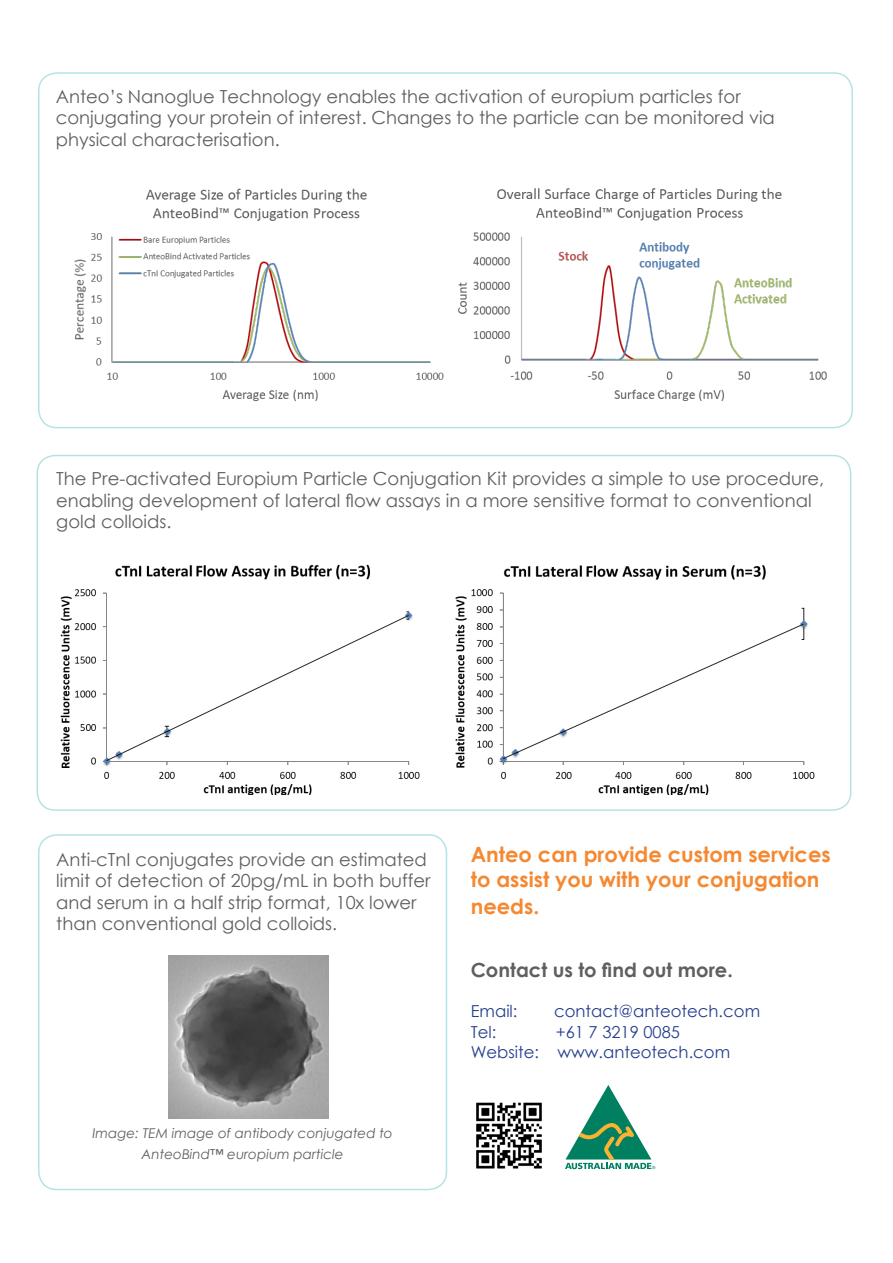
<style>
.page{position:relative;width:893px;height:1263px;background:#fff}
.page>*{position:absolute;margin:0;border:0;box-sizing:border-box;transform-origin:0 0}
.t1{font:700 21px/26.1px "Century Gothic";color:#f58932}
.t2{font:700 19.5px "Century Gothic";color:#5f5f62}
.t3{font:18px/21.6px "Century Gothic";color:#5f5f62}
.t4{font:16.5px "Century Gothic";color:#253f8e}
.t5{font:italic 13.5px "Century Gothic";color:#5f5f62}
</style>
<div class="page">
<div style="left:38px;top:834px;width:409px;height:356px;border:2px solid #6ac8c7;border-radius:18px"></div>
<div style="left:37px;top:455px;width:814px;height:356px;border:2px solid #6ac8c7;border-radius:18px"></div>
<div style="left:38px;top:72px;width:815px;height:356px;border:2px solid #6ac8c7;border-radius:18px"></div>
<img style="left:60px;top:564px;width:360px;height:230px">
<img style="left:455px;top:565px;width:360px;height:229px">
<img style="left:168px;top:956px;width:160px;height:162px">
<img style="left:74px;top:188px;width:366px;height:214px">
<img style="left:440px;top:188px;width:387px;height:213px">
<svg style="left:565px;top:1085px;width:91px;height:85px"></svg>
<img style="left:476px;top:1102px;width:66px;height:67px">
<p class="t3" style="left:56px;top:85px;width:686px">Anteo’s Nanoglue Technology enables the activation of europium particles for</p>
<p class="t3" style="left:56px;top:107px;width:721px">conjugating your protein of interest. Changes to the particle can be monitored via</p>
<p class="t3" style="left:56px;top:128px;width:225px">physical characterisation.</p>
<p class="t3" style="left:56px;top:467px;width:769px">The Pre-activated Europium Particle Conjugation Kit provides a simple to use procedure, enabling development of lateral flow assays in a more sensitive format to conventional gold colloids.</p>
<p class="t3" style="left:56px;top:848px;width:376px">Anti-cTnI conjugates provide an estimated limit of detection of 20pg/mL in both buffer and serum in a half strip format, 10x lower than conventional gold colloids.</p>
<p class="t5" style="left:93px;top:1123px;width:302px">Image: TEM image of antibody conjugated to</p>
<p class="t5" style="left:142px;top:1145px;width:203px">AnteoBind™ europium particle</p>
<p class="t1" style="left:471px;top:840px;width:361px">Anteo can provide custom services to assist you with your conjugation needs.</p>
<p class="t2" style="left:471px;top:955px;width:264px">Contact us to find out more.</p>
<p class="t4" style="left:471px;top:999px;width:48px">Email:</p>
<p class="t4" style="left:554px;top:999px;width:208px">contact@anteotech.com</p>
<p class="t4" style="left:471px;top:1021px;width:27px">Tel:</p>
<p class="t4" style="left:556px;top:1021px;width:126px">+61 7 3219 0085</p>
<p class="t4" style="left:471px;top:1040px;width:261px">Website: www.anteotech.com</p>
</div>
